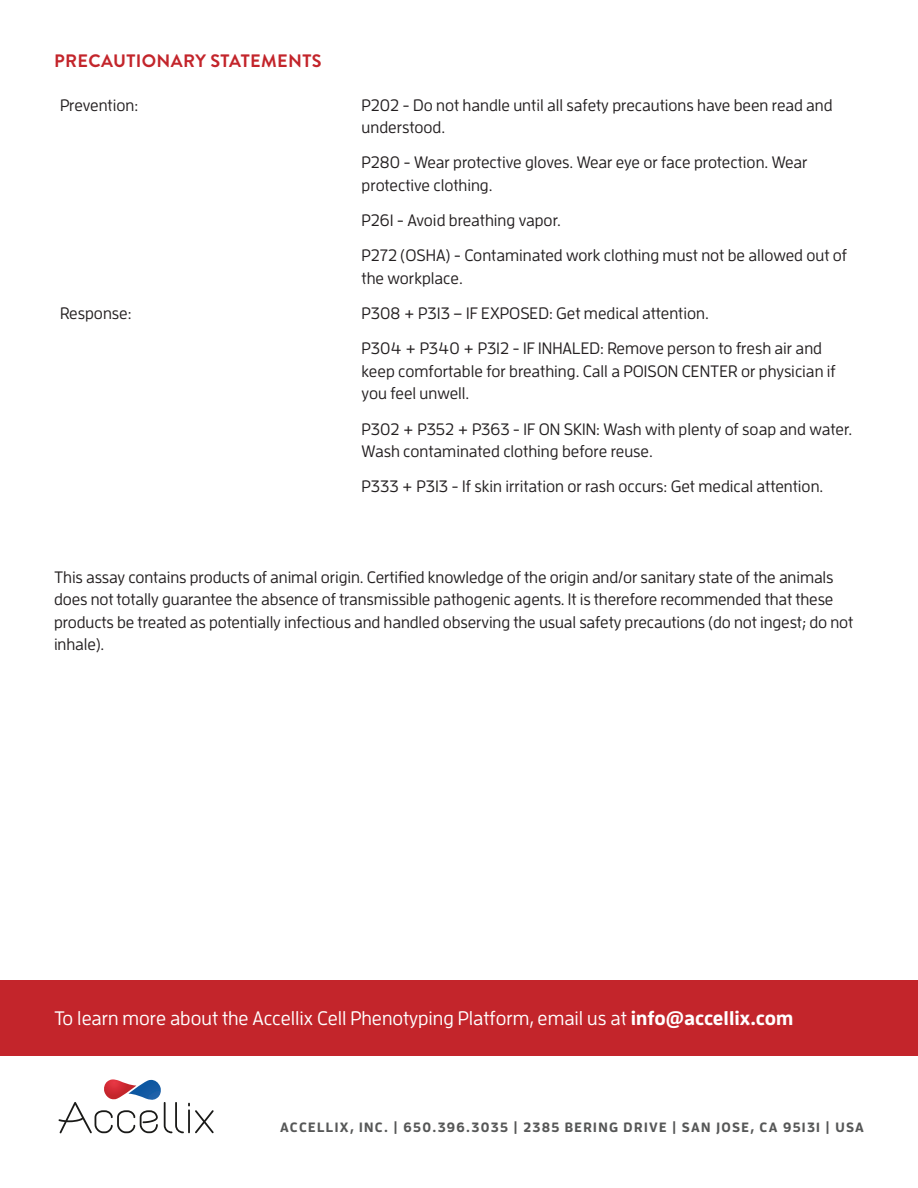
<style>
.page{position:relative;width:918px;height:1188px;background:#fff}
.page>*{position:absolute;margin:0;border:0;box-sizing:border-box;transform-origin:0 0}
.t1{font:500 19.5px "Enzo OT";color:#fff}
.t2{font:700 18px "Brandon Grotesque";letter-spacing:.02em;color:#c3252b}
.t3{font:500 16.5px/22.5px "Enzo OT";color:#231f20}
.t4{font:700 13.5px "Enzo OT";letter-spacing:.1em;color:#565757}
.s1{font-weight:700}
</style>
<div class="page">
<svg style="left:58px;top:1079px;width:156px;height:55px"></svg>
<div style="left:0;top:981px;width:918px;height:75px;background:#c3252b"></div>
<p class="t2" style="left:54px;top:48px;width:269px">PRECAUTIONARY STATEMENTS</p>
<p class="t3" style="left:60px;top:93px;width:80px">Prevention:</p>
<p class="t3" style="left:362px;top:93px;width:472px">P202 - Do not handle until all safety precautions have been read and understood.</p>
<p class="t3" style="left:362px;top:151px;width:447px">P280 - Wear protective gloves. Wear eye or face protection. Wear protective clothing.</p>
<p class="t3" style="left:362px;top:202px;width:487px;line-height:35.2px">P261 - Avoid breathing vapor.<br>P272 (OSHA) - Contaminated work clothing must not be allowed out of</p>
<p class="t3" style="left:362px;top:267px;width:103px">the workplace.</p>
<p class="t3" style="left:60px;top:302px;width:73px">Response:</p>
<p class="t3" style="left:362px;top:295px;width:462px;line-height:35.2px">P308 + P313 – IF EXPOSED: Get medical attention.<br>P304 + P340 + P312 - IF INHALED: Remove person to fresh air and</p>
<p class="t3" style="left:362px;top:360px;width:476px">keep comfortable for breathing. Call a POISON CENTER or physician if you feel unwell.</p>
<p class="t3" style="left:362px;top:417px;width:492px">P302 + P352 + P363 - IF ON SKIN: Wash with plenty of soap and water.<br>Wash contaminated clothing before reuse.</p>
<p class="t3" style="left:362px;top:475px;width:463px">P333 + P313 - If skin irritation or rash occurs: Get medical attention.</p>
<p class="t3" style="left:54px;top:565px;width:801px">This assay contains products of animal origin. Certified knowledge of the origin and/or sanitary state of the animals does not totally guarantee the absence of transmissible pathogenic agents. It is therefore recommended that these products be treated as potentially infectious and handled observing the usual safety precautions (do not ingest; do not inhale).</p>
<p class="t1" style="left:54px;top:1007px;width:741px">To learn more about the Accellix Cell Phenotyping Platform, email us at <span class="s1">info@accellix.com</span></p>
<p class="t4" style="left:280px;top:1119px;width:585px">ACCELLIX, INC. | 650.396.3035 | 2385 BERING DRIVE | SAN JOSE, CA 95131 | USA</p>
</div>
